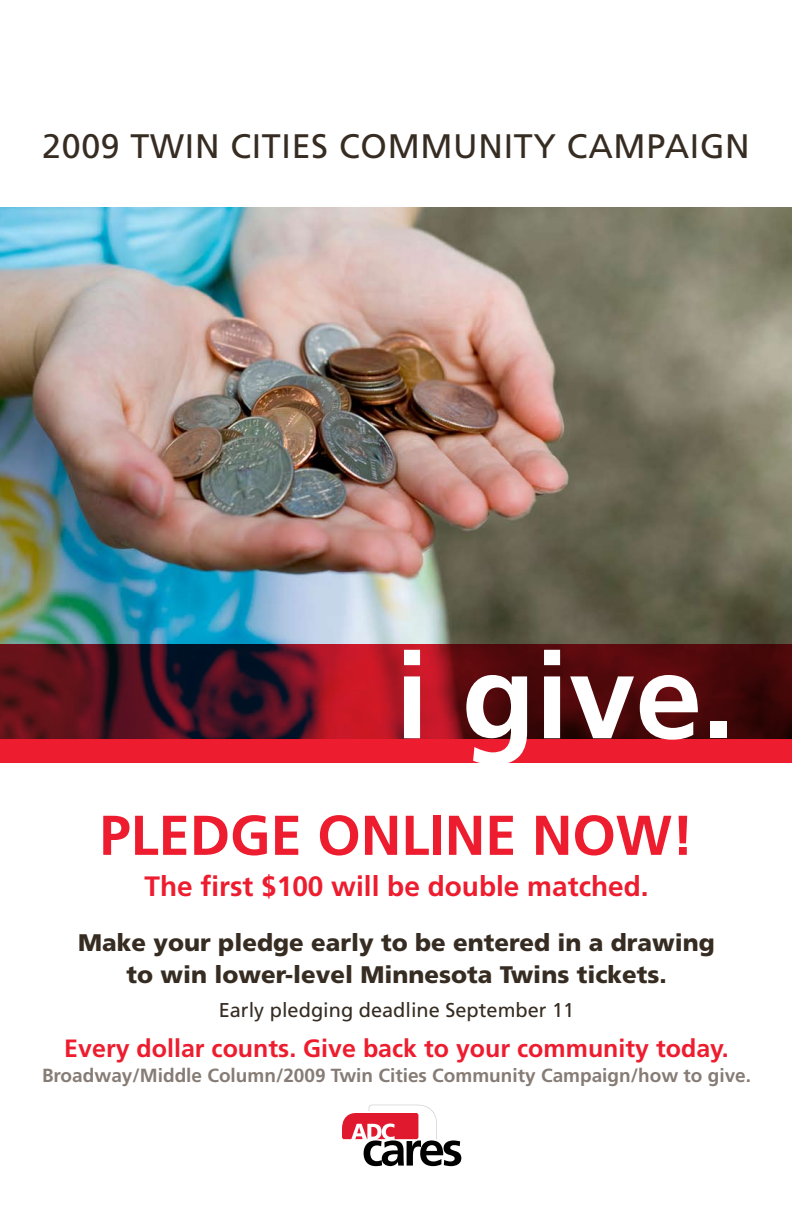
<style>
.page{position:relative;width:792px;height:1224px;background:#fff}
.page>*{position:absolute;margin:0;border:0;box-sizing:border-box;transform-origin:0 0}
.t1{font:700 120px "Frutiger";color:#fff}
.t2{font:700 56px "Frutiger";color:#ed1c2e}
.t3{font:34px "Frutiger";letter-spacing:.02em;color:#362c22}
.t4{font:700 28px "Frutiger";color:#ed1c2e}
.t5{font:700 25px "Frutiger";color:#ed1c2e}
.t6{font:900 24px/32px "Frutiger";color:#362c22;text-align:center}
.t7{font:20px "Frutiger";color:#362c22}
.t8{font:700 19px "Frutiger";color:#867c75}
</style>
<div class="page">
<img style="left:0;top:207px;width:792px;height:437px">
<svg style="left:0;top:644px;width:792px;height:118px"></svg>
<svg style="left:342px;top:1105px;width:119px;height:61px"></svg>
<h3 class="t3" style="left:42px;top:126px;width:709px">2009 Twin Cities Community Campaign</h3>
<h1 class="t1" style="left:395px;top:626px;width:342px">i give.</h1>
<h2 class="t2" style="left:99px;top:802px;width:596px">Pledge Online now!</h2>
<p class="t4" style="left:145px;top:870px;width:506px">The first $100 will be double matched.</p>
<p class="t6" style="left:78px;top:927px;width:638px">Make your pledge early to be entered in a drawing to win lower-level Minnesota Twins tickets.</p>
<p class="t7" style="left:219px;top:999px;width:357px">Early pledging deadline September 11</p>
<p class="t5" style="left:64px;top:1033px;width:666px">Every dollar counts. Give back to your community today.</p>
<p class="t8" style="left:42px;top:1064px;width:711px">Broadway/Middle Column/2009 Twin Cities Community Campaign/how to give.</p>
</div>
